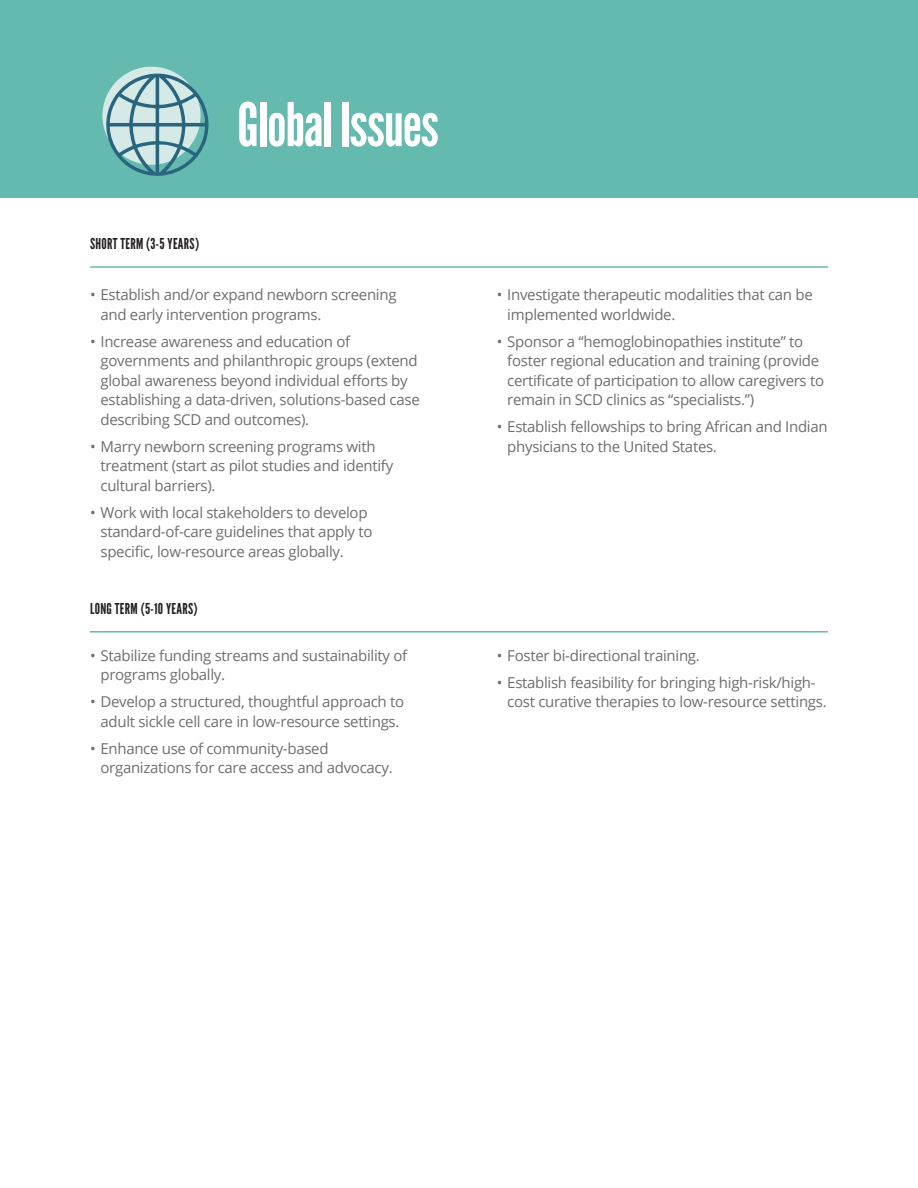
<style>
.page{position:relative;width:918px;height:1188px;background:#fff}
.page>*{position:absolute;margin:0;border:0;box-sizing:border-box;transform-origin:0 0}
.t1{font:60px "League Gothic";letter-spacing:-.025em;color:#fff}
.t2{font:15px/19.5px "Open Sans";letter-spacing:-.02em;color:#6e6e6e}
.t3{font:15px "League Gothic";letter-spacing:.02em;color:#231f20}
</style>
<div class="page">
<div style="left:0;top:0;width:918px;height:198px;background:#65bab0"></div>
<hr style="left:90px;top:266px;width:738px;height:2px;background:#65bab0">
<hr style="left:90px;top:631px;width:738px;height:2px;background:#65bab0">
<div style="left:102px;top:67px;width:99px;height:98px;background:#d5eae7;border-radius:50%"></div>
<svg style="left:106px;top:74px;width:103px;height:102px"></svg>
<p class="t3" style="left:90px;top:235px;width:111px">SHORT TERM (3-5 YEARS)</p>
<p class="t1" style="left:237px;top:89px;width:203px">Global Issues</p>
<p class="t2" style="left:100px;top:284px;width:298px;text-indent:-10px">• Establish and/or expand newborn screening and early intervention programs.</p>
<p class="t2" style="left:100px;top:331px;width:321px;text-indent:-10px">• Increase awareness and education of governments and philanthropic groups (extend global awareness beyond individual efforts by establishing a data-driven, solutions-based case describing SCD and outcomes).</p>
<p class="t2" style="left:100px;top:436px;width:294px;text-indent:-10px">• Marry newborn screening programs with treatment (start as pilot studies and identify cultural barriers).</p>
<p class="t2" style="left:100px;top:502px;width:274px;text-indent:-10px">• Work with local stakeholders to develop standard-of-care guidelines that apply to specific, low-resource areas globally.</p>
<p class="t3" style="left:90px;top:600px;width:109px">LONG TERM (5-10 YEARS)</p>
<p class="t2" style="left:100px;top:645px;width:308px;text-indent:-10px">• Stabilize funding streams and sustainability of programs globally.</p>
<p class="t2" style="left:90px;top:692px;width:316px;text-align:center">• Develop a structured, thoughtful approach to adult sickle cell care in low-resource settings.</p>
<p class="t2" style="left:100px;top:738px;width:294px;text-indent:-10px">• Enhance use of community-based organizations for care access and advocacy.</p>
<p class="t2" style="left:507px;top:284px;width:307px;text-indent:-10px">• Investigate therapeutic modalities that can be implemented worldwide.</p>
<p class="t2" style="left:507px;top:331px;width:318px;text-indent:-10px">• Sponsor a “hemoglobinopathies institute” to foster regional education and training (provide certificate of participation to allow caregivers to remain in SCD clinics as “specialists.”)</p>
<p class="t2" style="left:507px;top:416px;width:322px;text-indent:-10px">• Establish fellowships to bring African and Indian physicians to the United States.</p>
<p class="t2" style="left:497px;top:645px;width:205px">• Foster bi-directional training.</p>
<p class="t2" style="left:507px;top:672px;width:321px;text-indent:-10px">• Establish feasibility for bringing high-risk/high&shy;cost curative therapies to low-resource settings.</p>
</div>
